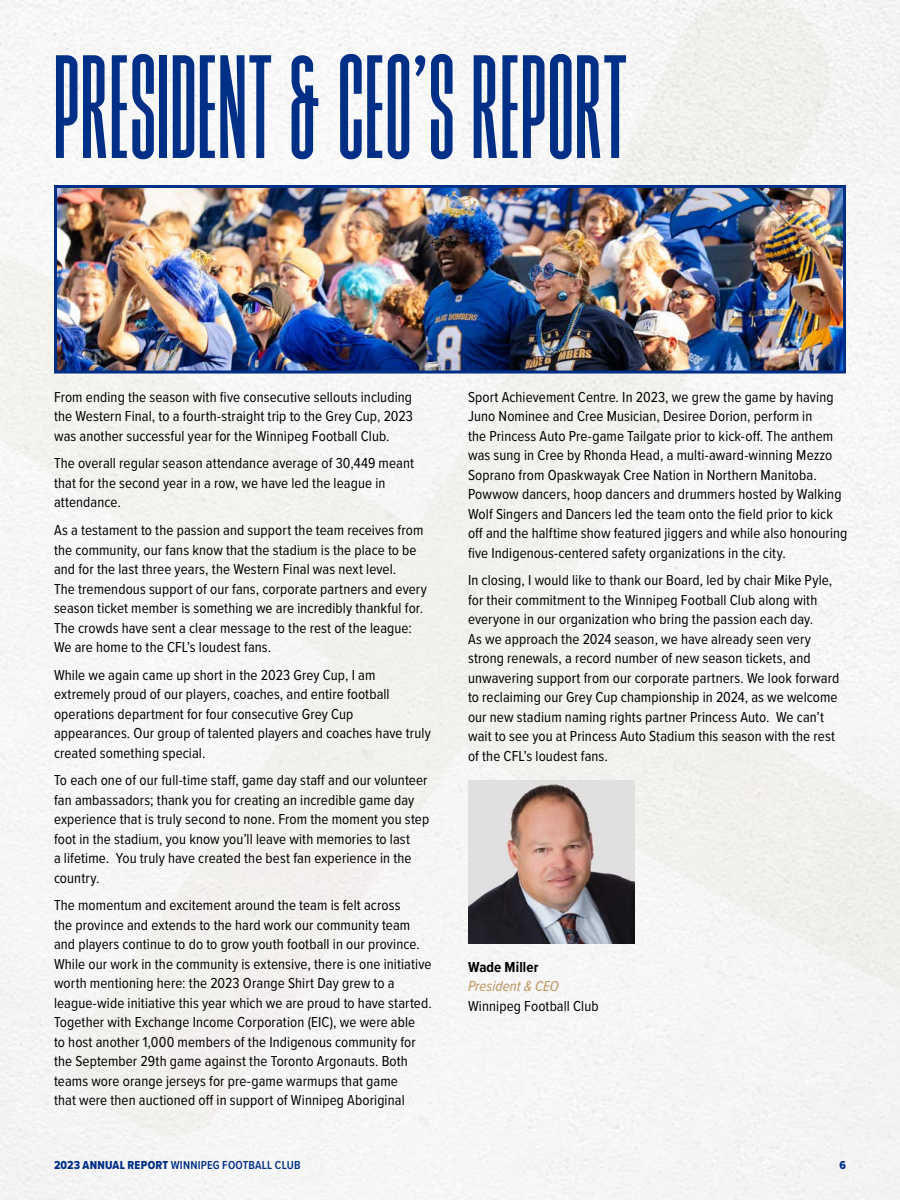
<style>
.page{position:relative;width:900px;height:1200px;background:#fff}
.page>*{position:absolute;margin:0;border:0;box-sizing:border-box;transform-origin:0 0}
.t1{font:132px "Highrush Condensed";letter-spacing:.01em;color:#002f87}
.t2{font:15px/19.5px "Proxima Nova Cond";letter-spacing:.005em;color:#000}
.t3{font:italic 15px "Proxima Nova Cond";color:#bc955c}
.t4{font:700 15px "Proxima Nova Cond";letter-spacing:.01em;color:#000}
.t5{font:600 12px "Proxima Nova Cond";letter-spacing:.015em;color:#002f87}
.t6{font:12px "Proxima Nova Cond Extrabld";color:#002f87}
.s1{font-family:"Proxima Nova Cond Extrabld";font-weight:400}
</style>
<div class="page">
<div style="left:0;top:241px;width:900px;height:795px;background:#f5f4f3"></div>
<svg style="left:415px;top:0;width:417px;height:613px;fill:#f5f4f4"></svg>
<div style="left:65px;top:661px;width:399px;height:483px;background:#f5f4f4"></div>
<img style="left:468px;top:780px;width:166px;height:163px">
<img style="left:58px;top:189px;width:784px;height:181px">
<div style="left:54px;top:185px;width:792px;height:189px;border:3px solid #002f87"></div>
<h1 class="t1" style="left:54px;top:37px;width:574px">PRESIDENT &amp; CEO'S REPORT</h1>
<p class="t2" style="left:54px;top:386px;width:361px;text-align:justify">From ending the season with five consecutive sellouts including the Western Final, to a fourth-straight trip to the Grey Cup, 2023 was another successful year for the Winnipeg Football Club.</p>
<p class="t2" style="left:54px;top:453px;width:362px">The overall regular season attendance average of 30,449 meant that for the second year in a row, we have led the league in attendance.</p>
<p class="t2" style="left:54px;top:520px;width:374px">As a testament to the passion and support the team receives from the community, our fans know that the stadium is the place to be and for the last three years, the Western Final was next level.<br>The tremendous support of our fans, corporate partners and every season ticket member is something we are incredibly thankful for.<br>The crowds have sent a clear message to the rest of the league:<br>We are home to the CFL’s loudest fans.</p>
<p class="t2" style="left:54px;top:664px;width:378px">While we again came up short in the 2023 Grey Cup, I am extremely proud of our players, coaches, and entire football operations department for four consecutive Grey Cup appearances. Our group of talented players and coaches have truly created something special.</p>
<p class="t2" style="left:54px;top:770px;width:377px">To each one of our full-time staff, game day staff and our volunteer fan ambassadors; thank you for creating an incredible game day experience that is truly second to none. From the moment you step foot in the stadium, you know you’ll leave with memories to last<br>a lifetime. You truly have created the best fan experience in the country.</p>
<p class="t2" style="left:54px;top:895px;width:379px">The momentum and excitement around the team is felt across<br>the province and extends to the hard work our community team and players continue to do to grow youth football in our province.<br>While our work in the community is extensive, there is one initiative worth mentioning here: the 2023 Orange Shirt Day grew to a league-wide initiative this year which we are proud to have started.<br>Together with Exchange Income Corporation (EIC), we were able<br>to host another 1,000 members of the Indigenous community for the September 29th game against the Toronto Argonauts. Both teams wore orange jerseys for pre-game warmups that game<br>that were then auctioned off in support of Winnipeg Aboriginal</p>
<p class="t2" style="left:468px;top:386px;width:381px">Sport Achievement Centre. In 2023, we grew the game by having Juno Nominee and Cree Musician, Desiree Dorion, perform in<br>the Princess Auto Pre-game Tailgate prior to kick-off. The anthem was sung in Cree by Rhonda Head, a multi-award-winning Mezzo Soprano from Opaskwayak Cree Nation in Northern Manitoba.<br>Powwow dancers, hoop dancers and drummers hosted by Walking Wolf Singers and Dancers led the team onto the field prior to kick off and the halftime show featured jiggers and while also honouring five Indigenous-centered safety organizations in the city.</p>
<p class="t2" style="left:468px;top:570px;width:373px">In closing, I would like to thank our Board, led by chair Mike Pyle, for their commitment to the Winnipeg Football Club along with everyone in our organization who bring the passion each day.<br>As we approach the 2024 season, we have already seen very strong renewals, a record number of new season tickets, and unwavering support from our corporate partners. We look forward to reclaiming our Grey Cup championship in 2024, as we welcome our new stadium naming rights partner Princess Auto. We can’t wait to see you at Princess Auto Stadium this season with the rest of the CFL’s loudest fans.</p>
<p class="t4" style="left:468px;top:956px;width:72px">Wade Miller</p>
<p class="t3" style="left:468px;top:975px;width:92px">President &amp; CEO</p>
<p class="t2" style="left:468px;top:995px;width:132px">Winnipeg Football Club</p>
<p class="t5" style="left:54px;top:1156px;width:248px"><span class="s1">2023 ANNUAL REPORT</span> WINNIPEG FOOTBALL CLUB</p>
<p class="t6" style="left:839px;top:1156px;width:8px">6</p>
</div>
